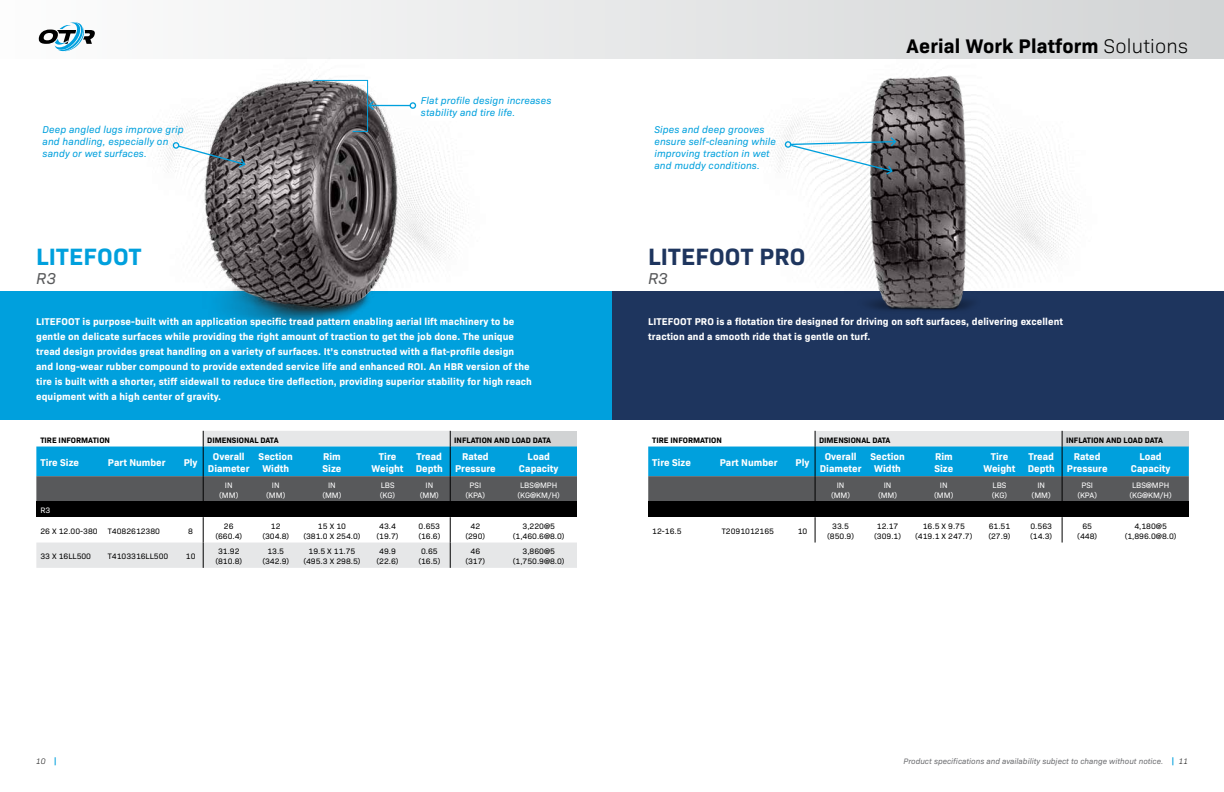
<style>
.page{position:relative;width:1224px;height:792px;background:#fff}
.page>*{position:absolute;margin:0;border:0;box-sizing:border-box;transform-origin:0 0}
.t1{font:700 24px "Bio Sans";letter-spacing:.01em;color:#1e355e}
.t2{font:700 24px "Bio Sans";letter-spacing:.01em;color:#00a0dd}
.t3{font:700 20px "Bio Sans";letter-spacing:.01em;color:#000}
.t4{font:italic 16px "Bio Sans";color:#58595b}
.t5{font:700 10px/12px "Bio Sans";letter-spacing:.01em;color:#fff;text-align:center}
.t6{font:italic 10px/12px "Bio Sans";letter-spacing:.01em;color:#00a0dd}
.t7{font:8px/9.6px "Bio Sans";color:#000;text-align:center}
.t8{font:8px/9.6px "Bio Sans";color:#fff;text-align:center}
.t9{font:700 8px "Bio Sans";color:#000}
.t10{font:italic 8px "Bio Sans";color:#6d6e71}
.t11{font:italic 300 8px "Bio Sans";color:#000}
.s1{font-weight:300}
.s2{font-weight:700;font-style:normal;color:#00a0dd}
.s3{font-weight:300;color:#000}
</style>
<div class="page">
<div style="left:612px;top:292px;width:612px;height:128px;background:#1e355e"></div>
<img style="left:689px;top:58px;width:458px;height:234px">
<img style="left:850px;top:76px;width:137px;height:235px">
<div style="left:0;top:292px;width:612px;height:128px;background:#00a0dd"></div>
<div style="left:0;top:0;width:1224px;height:58px;background:linear-gradient(to right,#fdfdfd,#d2d4d5)"></div>
<img style="left:77px;top:18px;width:458px;height:274px">
<img style="left:198px;top:75px;width:211px;height:256px">
<hr style="left:369px;top:105px;width:41px;height:1px;background:#00a0dd">
<div style="left:410px;top:102px;width:6px;height:7px;border:1px solid #00a0dd;border-radius:50%"></div>
<div style="left:173px;top:142px;width:6px;height:7px;border:1px solid #00a0dd;border-radius:50%"></div>
<svg style="left:177px;top:145px;width:69px;height:24px"></svg>
<svg style="left:39px;top:22px;width:56px;height:29px"></svg>
<svg style="left:36px;top:517px;width:541px;height:51px"></svg>
<div style="left:36px;top:502px;width:541px;height:15px;background:#000"></div>
<svg style="left:203px;top:517px;width:1px;height:51px"></svg>
<svg style="left:450px;top:517px;width:1px;height:51px"></svg>
<svg style="left:36px;top:431px;width:541px;height:71px;background:#5194ae"></svg>
<div style="left:785px;top:141px;width:6px;height:7px;border:1px solid #00a0dd;border-radius:50%"></div>
<svg style="left:789px;top:136px;width:108px;height:40px"></svg>
<div style="left:648px;top:502px;width:541px;height:15px;background:#000"></div>
<svg style="left:1062px;top:517px;width:1px;height:26px"></svg>
<svg style="left:648px;top:431px;width:541px;height:71px;background:#5194ae"></svg>
<svg style="left:815px;top:517px;width:1px;height:26px"></svg>
<svg style="left:312px;top:79px;width:63px;height:53px;background:#6e7074"></svg>
<h2 class="t3" style="left:907px;top:30px;width:283px">Aerial Work Platform <span class="s1">Solutions</span></h2>
<p class="t6" style="left:421px;top:94px;width:132px">Flat profile design increases stability and tire life.</p>
<p class="t6" style="left:43px;top:123px;width:143px">Deep angled lugs improve grip and handling, especially on sandy or wet surfaces.</p>
<p class="t6" style="left:654px;top:123px;width:123px">Sipes and deep grooves ensure self-cleaning while improving traction in wet and muddy conditions.</p>
<h1 class="t2" style="left:36px;top:238px;width:107px">LITEFOOT</h1>
<h3 class="t4" style="left:36px;top:267px;width:21px">R3</h3>
<h1 class="t1" style="left:648px;top:238px;width:159px">LITEFOOT PRO</h1>
<h3 class="t4" style="left:648px;top:267px;width:21px">R3</h3>
<p class="t5" style="left:36px;top:313px;width:497px;line-height:15px;text-align:left">LITEFOOT is purpose-built with an application specific tread pattern enabling aerial lift machinery to be gentle on delicate surfaces while providing the right amount of traction to get the job done. The unique tread design provides great handling on a variety of surfaces. It’s constructed with a flat-profile design and long-wear rubber compound to provide extended service life and enhanced ROI. An HBR version of the tire is built with a shorter, stiff sidewall to reduce tire deflection, providing superior stability for high reach equipment with a high center of gravity.</p>
<p class="t5" style="left:648px;top:313px;width:416px;line-height:15px;text-align:left">LITEFOOT PRO is a flotation tire designed for driving on soft surfaces, delivering excellent traction and a smooth ride that is gentle on turf.</p>
<p class="t9" style="left:40px;top:434px;width:71px">TIRE INFORMATION</p>
<p class="t9" style="left:207px;top:434px;width:73px">DIMENSIONAL DATA</p>
<p class="t9" style="left:454px;top:434px;width:98px">INFLATION AND LOAD DATA</p>
<p class="t5" style="left:40px;top:456px;width:40px">Tire Size</p>
<p class="t5" style="left:108px;top:456px;width:59px">Part Number</p>
<p class="t5" style="left:184px;top:456px;width:15px">Ply</p>
<p class="t5" style="left:208px;top:450px;width:43px">Overall<br>Diameter</p>
<p class="t5" style="left:259px;top:450px;width:36px">Section<br>Width</p>
<p class="t5" style="left:323px;top:450px;width:20px;text-align:left">Rim<br>Size</p>
<p class="t5" style="left:372px;top:450px;width:33px">Tire<br>Weight</p>
<p class="t5" style="left:416px;top:450px;width:29px;text-align:left">Tread<br>Depth</p>
<p class="t5" style="left:455px;top:450px;width:42px">Rated<br>Pressure</p>
<p class="t5" style="left:519px;top:450px;width:41px">Load<br>Capacity</p>
<p class="t8" style="left:219px;top:480px;width:21px">IN (MM)</p>
<p class="t8" style="left:266px;top:480px;width:21px">IN (MM)</p>
<p class="t8" style="left:322px;top:480px;width:21px">IN (MM)</p>
<p class="t8" style="left:380px;top:480px;width:17px;text-align:left">LBS (KG)</p>
<p class="t8" style="left:420px;top:480px;width:21px">IN (MM)</p>
<p class="t8" style="left:465px;top:480px;width:21px">PSI (KPA)</p>
<p class="t8" style="left:518px;top:480px;width:44px">LBS@MPH (KG@KM/H)</p>
<p class="t8" style="left:40px;top:505px;width:11px">R3</p>
<p class="t7" style="left:40px;top:526px;width:59px">26 X 12.00-380</p>
<p class="t7" style="left:108px;top:526px;width:54px">T4082612380</p>
<p class="t7" style="left:188px;top:526px;width:6px">8</p>
<p class="t7" style="left:215px;top:521px;width:28px">26 (660.4)</p>
<p class="t7" style="left:262px;top:521px;width:28px">12 (304.8)</p>
<p class="t7" style="left:303px;top:521px;width:59px">15 X 10<br>(381.0 X 254.0)</p>
<p class="t7" style="left:377px;top:521px;width:24px">43.4 (19.7)</p>
<p class="t7" style="left:418px;top:521px;width:24px;text-align:left">0.653 (16.6)</p>
<p class="t7" style="left:465px;top:521px;width:21px">42 (290)</p>
<p class="t7" style="left:513px;top:521px;width:53px">3,220@5 (1,460.6@8.0)</p>
<p class="t7" style="left:40px;top:551px;width:52px">33 X 16LL500</p>
<p class="t7" style="left:108px;top:551px;width:62px">T4103316LL500</p>
<p class="t7" style="left:186px;top:551px;width:11px">10</p>
<p class="t7" style="left:215px;top:546px;width:28px">31.92 (810.8)</p>
<p class="t7" style="left:262px;top:546px;width:28px">13.5 (342.9)</p>
<p class="t7" style="left:303px;top:546px;width:59px">19.5 X 11.75 (495.3 X 298.5)</p>
<p class="t7" style="left:377px;top:546px;width:24px">49.9 (22.6)</p>
<p class="t7" style="left:418px;top:546px;width:24px">0.65 (16.5)</p>
<p class="t7" style="left:465px;top:546px;width:21px">46 (317)</p>
<p class="t7" style="left:513px;top:546px;width:53px">3,860@5 (1,750.9@8.0)</p>
<p class="t9" style="left:652px;top:434px;width:71px">TIRE INFORMATION</p>
<p class="t9" style="left:819px;top:434px;width:73px">DIMENSIONAL DATA</p>
<p class="t9" style="left:1066px;top:434px;width:98px">INFLATION AND LOAD DATA</p>
<p class="t5" style="left:652px;top:456px;width:40px">Tire Size</p>
<p class="t5" style="left:720px;top:456px;width:59px">Part Number</p>
<p class="t5" style="left:796px;top:456px;width:15px">Ply</p>
<p class="t5" style="left:820px;top:450px;width:43px">Overall<br>Diameter</p>
<p class="t5" style="left:871px;top:450px;width:36px">Section<br>Width</p>
<p class="t5" style="left:934px;top:450px;width:20px;text-align:left">Rim<br>Size</p>
<p class="t5" style="left:984px;top:450px;width:33px">Tire<br>Weight</p>
<p class="t5" style="left:1028px;top:450px;width:29px;text-align:left">Tread<br>Depth</p>
<p class="t5" style="left:1067px;top:450px;width:42px">Rated<br>Pressure</p>
<p class="t5" style="left:1131px;top:450px;width:41px">Load<br>Capacity</p>
<p class="t8" style="left:831px;top:480px;width:21px">IN (MM)</p>
<p class="t8" style="left:878px;top:480px;width:21px">IN (MM)</p>
<p class="t8" style="left:934px;top:480px;width:21px">IN (MM)</p>
<p class="t8" style="left:992px;top:480px;width:17px;text-align:left">LBS (KG)</p>
<p class="t8" style="left:1032px;top:480px;width:21px">IN (MM)</p>
<p class="t8" style="left:1077px;top:480px;width:21px">PSI (KPA)</p>
<p class="t8" style="left:1129px;top:480px;width:44px">LBS@MPH (KG@KM/H)</p>
<p class="t7" style="left:652px;top:526px;width:31px">12-16.5</p>
<p class="t7" style="left:722px;top:526px;width:54px">T2091012165</p>
<p class="t7" style="left:798px;top:526px;width:11px">10</p>
<p class="t7" style="left:827px;top:521px;width:28px">33.5 (850.9)</p>
<p class="t7" style="left:874px;top:521px;width:28px">12.17 (309.1)</p>
<p class="t7" style="left:915px;top:521px;width:59px">16.5 X 9.75 (419.1 X 247.7)</p>
<p class="t7" style="left:988px;top:521px;width:24px;text-align:left">61.51 (27.9)</p>
<p class="t7" style="left:1030px;top:521px;width:24px;text-align:left">0.563 (14.3)</p>
<p class="t7" style="left:1077px;top:521px;width:21px">65 (448)</p>
<p class="t7" style="left:1125px;top:521px;width:53px">4,180@5 (1,896.0@8.0)</p>
<p class="t11" style="left:36px;top:755px;width:22px">10 <span class="s2">|</span></p>
<p class="t10" style="left:903px;top:755px;width:286px">Product specifications and availability subject to change without notice. <span class="s2">|</span> <span class="s3">11</span></p>
</div>
